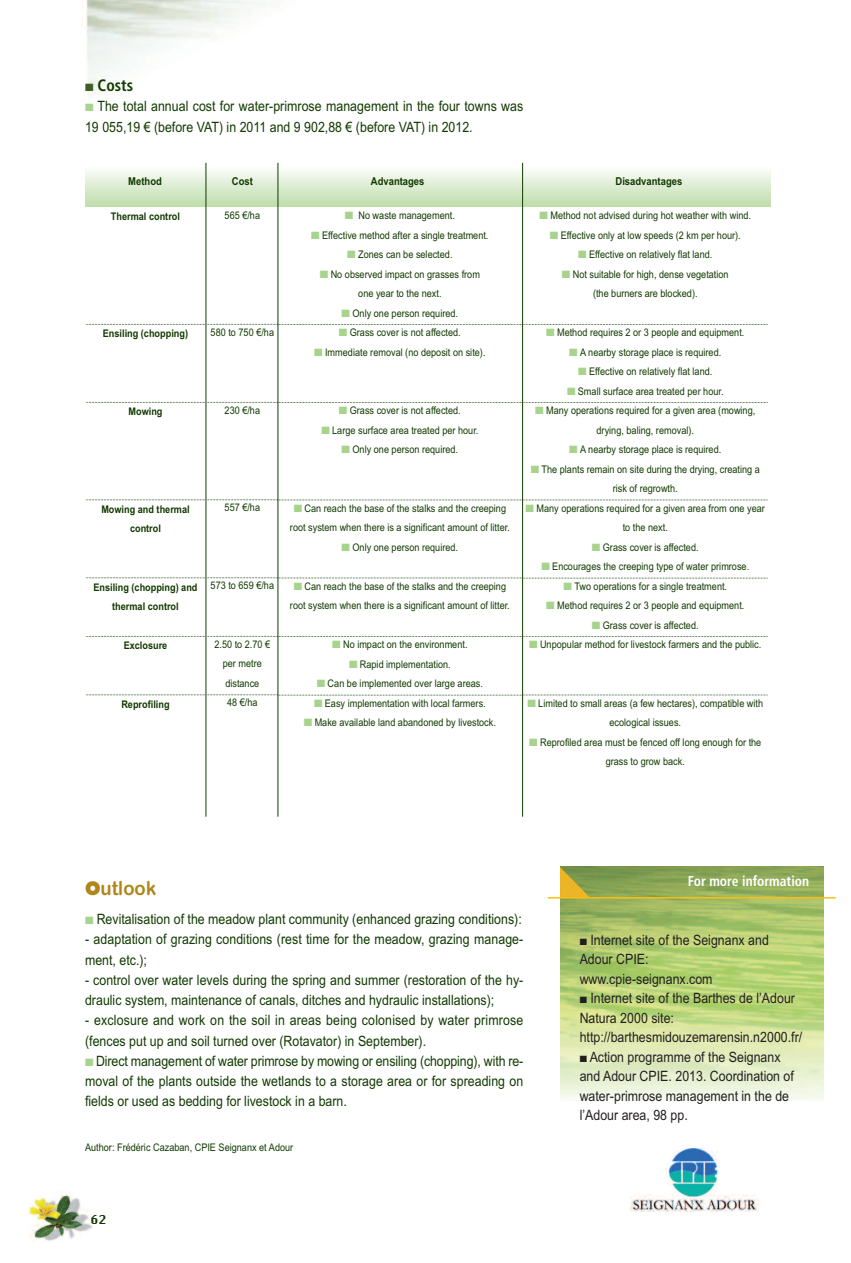
<style>
.page{position:relative;width:851px;height:1263px;background:#fff}
.page>*{position:absolute;margin:0;border:0;box-sizing:border-box;transform-origin:0 0}
.t1{font:19.5px "Arial Rounded MT Bold";color:#ae861a;scale:.95 1}
.t2{font:700 condensed 16.5px "Frutiger";color:#123a01;scale:.95 1}
.t3{font:14.25px/20.2px "Arial Narrow";color:#123a01;scale:1.06 1}
.t4{font:14.25px/19.5px "Arial Narrow";color:#231f20;scale:1.06 1}
.t5{font:700 condensed 14.25px "Frutiger";color:#fff;scale:.95 1}
.t6{font:12px "Chicago FLF";color:#123a01}
.t7{font:700 10.8px "Arial Narrow";color:#123a01;scale:1.06 1}
.t8{font:10.5px/19.5px "Arial Narrow";color:#123a01;text-align:center;scale:1.06 1}
.t9{font:700 10.5px/19.5px "Arial Narrow";color:#123a01;text-align:center;scale:1.06 1}
.s1{color:#415f25}
.s2{color:#a7d38d}
.s3{font-family:"Futura";font-weight:800;font-size:18px}
</style>
<div class="page">
<img style="left:29px;top:1192px;width:63px;height:50px">
<img style="left:82px;top:0;width:689px;height:198px">
<img style="left:85px;top:166px;width:685px;height:40px">
<hr style="left:205px;top:163px;width:1px;height:654px;background:#123a01">
<hr style="left:277px;top:163px;width:1px;height:654px;background:#123a01">
<hr style="left:522px;top:163px;width:1px;height:654px;background:#123a01">
<svg style="left:86px;top:324px;width:681px;height:1px"></svg>
<svg style="left:86px;top:402px;width:681px;height:1px"></svg>
<svg style="left:86px;top:499px;width:681px;height:2px"></svg>
<svg style="left:86px;top:577px;width:681px;height:2px"></svg>
<svg style="left:86px;top:636px;width:681px;height:1px"></svg>
<svg style="left:86px;top:694px;width:681px;height:2px"></svg>
<img style="left:560px;top:867px;width:263px;height:143px">
<img style="left:560px;top:867px;width:30px;height:30px">
<img style="left:630px;top:1148px;width:128px;height:63px">
<img style="left:560px;top:1010px;width:263px;height:90px">
<hr style="left:547px;top:897px;width:288px;height:1px;background:#fdbe12">
<h2 class="t2" style="left:85px;top:79px;width:52px"><span class="s1">■</span> Costs</h2>
<h3 class="t3" style="left:85px;top:96px;width:415px"><span class="s2">■</span> The total annual cost for water-primrose management in the four towns was<br>19 055,19 € (before VAT) in 2011 and 9 902,88 € (before VAT) in 2012.</h3>
<p class="t7" style="left:128px;top:175px;width:33px">Method</p>
<p class="t7" style="left:232px;top:175px;width:21px">Cost</p>
<p class="t7" style="left:371px;top:175px;width:52px">Advantages</p>
<p class="t7" style="left:615px;top:175px;width:64px">Disadvantages</p>
<p class="t9" style="left:111px;top:207px;width:67px">Thermal control</p>
<p class="t8" style="left:224px;top:205px;width:35px">565 €/ha</p>
<p class="t9" style="left:103px;top:324px;width:82px">Ensiling (chopping)</p>
<p class="t8" style="left:210px;top:322px;width:61px">580 to 750 €/ha</p>
<p class="t8" style="left:345px;top:206px;width:105px"><span class="s2">■</span> No waste management.</p>
<p class="t8" style="left:311px;top:225px;width:169px"><span class="s2">■</span> Effective method after a single treatment.</p>
<p class="t8" style="left:347px;top:245px;width:101px"><span class="s2">■</span> Zones can be selected.</p>
<p class="t8" style="left:320px;top:264px;width:152px"><span class="s2">■</span> No observed impact on grasses from one year to the next.</p>
<p class="t8" style="left:341px;top:303px;width:111px"><span class="s2">■</span> Only one person required.</p>
<p class="t8" style="left:339px;top:323px;width:116px"><span class="s2">■</span> Grass cover is not affected.</p>
<p class="t8" style="left:314px;top:342px;width:163px"><span class="s2">■</span> Immediate removal (no deposit on site).</p>
<p class="t9" style="left:128px;top:402px;width:34px">Mowing</p>
<p class="t8" style="left:224px;top:400px;width:35px">230 €/ha</p>
<p class="t8" style="left:339px;top:401px;width:116px"><span class="s2">■</span> Grass cover is not affected.</p>
<p class="t8" style="left:321px;top:420px;width:150px"><span class="s2">■</span> Large surface area treated per hour.</p>
<p class="t8" style="left:341px;top:440px;width:111px"><span class="s2">■</span> Only one person required.</p>
<p class="t9" style="left:101px;top:499px;width:85px">Mowing and thermal control</p>
<p class="t8" style="left:224px;top:498px;width:35px">557 €/ha</p>
<p class="t9" style="left:93px;top:577px;width:100px">Ensiling (chopping) and thermal control</p>
<p class="t9" style="left:124px;top:636px;width:43px">Exclosure</p>
<p class="t9" style="left:121px;top:694px;width:47px">Reprofiling</p>
<p class="t8" style="left:210px;top:576px;width:61px">573 to 659 €/ha</p>
<p class="t8" style="left:214px;top:634px;width:54px">2.50 to 2.70 € per metre distance<br>48 €/ha</p>
<p class="t8" style="left:290px;top:498px;width:209px"><span class="s2">■</span> Can reach the base of the stalks and the creeping root system when there is a significant amount of litter.</p>
<p class="t8" style="left:341px;top:537px;width:111px"><span class="s2">■</span> Only one person required.</p>
<p class="t8" style="left:290px;top:576px;width:209px"><span class="s2">■</span> Can reach the base of the stalks and the creeping root system when there is a significant amount of litter.</p>
<p class="t8" style="left:332px;top:635px;width:129px"><span class="s2">■</span> No impact on the environment.</p>
<p class="t8" style="left:349px;top:654px;width:97px"><span class="s2">■</span> Rapid implementation.</p>
<p class="t8" style="left:317px;top:674px;width:158px"><span class="s2">■</span> Can be implemented over large areas.</p>
<p class="t8" style="left:314px;top:693px;width:163px"><span class="s2">■</span> Easy implementation with local farmers.</p>
<p class="t8" style="left:304px;top:713px;width:183px"><span class="s2">■</span> Make available land abandoned by livestock.</p>
<p class="t8" style="left:539px;top:206px;width:201px"><span class="s2">■</span> Method not advised during hot weather with wind.</p>
<p class="t8" style="left:549px;top:225px;width:182px"><span class="s2">■</span> Effective only at low speeds (2 km per hour).</p>
<p class="t8" style="left:578px;top:245px;width:128px"><span class="s2">■</span> Effective on relatively flat land.</p>
<p class="t8" style="left:562px;top:264px;width:159px"><span class="s2">■</span> Not suitable for high, dense vegetation (the burners are blocked).</p>
<p class="t8" style="left:546px;top:323px;width:188px"><span class="s2">■</span> Method requires 2 or 3 people and equipment.</p>
<p class="t8" style="left:569px;top:342px;width:145px"><span class="s2">■</span> A nearby storage place is required.</p>
<p class="t8" style="left:578px;top:362px;width:128px"><span class="s2">■</span> Effective on relatively flat land.</p>
<p class="t8" style="left:567px;top:381px;width:149px"><span class="s2">■</span> Small surface area treated per hour.</p>
<p class="t8" style="left:535px;top:401px;width:209px"><span class="s2">■</span> Many operations required for a given area (mowing, drying, baling, removal).</p>
<p class="t8" style="left:569px;top:440px;width:145px"><span class="s2">■</span> A nearby storage place is required.</p>
<p class="t8" style="left:530px;top:459px;width:218px"><span class="s2">■</span> The plants remain on site during the drying, creating a risk of regrowth.</p>
<p class="t8" style="left:525px;top:498px;width:227px"><span class="s2">■</span> Many operations required for a given area from one year to the next.</p>
<p class="t8" style="left:592px;top:537px;width:102px"><span class="s2">■</span> Grass cover is affected.</p>
<p class="t8" style="left:541px;top:557px;width:197px"><span class="s2">■</span> Encourages the creeping type of water primrose.</p>
<p class="t8" style="left:563px;top:576px;width:156px"><span class="s2">■</span> Two operations for a single treatment.</p>
<p class="t8" style="left:546px;top:596px;width:188px"><span class="s2">■</span> Method requires 2 or 3 people and equipment.</p>
<p class="t8" style="left:592px;top:615px;width:102px"><span class="s2">■</span> Grass cover is affected.</p>
<p class="t8" style="left:529px;top:635px;width:220px"><span class="s2">■</span> Unpopular method for livestock farmers and the public.</p>
<p class="t8" style="left:527px;top:693px;width:224px"><span class="s2">■</span> Limited to small areas (a few hectares), compatible with ecological issues.</p>
<p class="t8" style="left:529px;top:732px;width:220px"><span class="s2">■</span> Reprofiled area must be fenced off long enough for the grass to grow back.</p>
<h1 class="t1" style="left:85px;top:877px;width:76px"><span class="s3">O</span>utlook</h1>
<h3 class="t3" style="left:85px;top:909px;width:413px"><span class="s2">■</span> Revitalisation of the meadow plant community (enhanced grazing conditions):</h3>
<h3 class="t3" style="left:85px;top:929px;width:415px">- adaptation of grazing conditions (rest time for the meadow, grazing manage&shy;ment, etc.);</h3>
<h3 class="t3" style="left:85px;top:970px;width:415px">- control over water levels during the spring and summer (restoration of the hy&shy;draulic system, maintenance of canals, ditches and hydraulic installations);</h3>
<h3 class="t3" style="left:85px;top:1010px;width:415px">- exclosure and work on the soil in areas being colonised by water primrose (fences put up and soil turned over (Rotavator) in September).</h3>
<h3 class="t3" style="left:85px;top:1051px;width:415px;text-align:justify"><span class="s2">■</span> Direct management of water primrose by mowing or ensiling (chopping), with re&shy;moval of the plants outside the wetlands to a storage area or for spreading on fields or used as bedding for livestock in a barn.</h3>
<p class="t8" style="left:85px;top:1138px;width:198px">Author: Frédéric Cazaban, CPIE Seignanx et Adour</p>
<p class="t6" style="left:90px;top:1212px;width:18px">62</p>
<h3 class="t5" style="left:687px;top:875px;width:129px">For more information</h3>
<h3 class="t4" style="left:579px;top:930px;width:180px">■ Internet site of the Seignanx and<br>Adour CPIE: www.cpie-seignanx.com</h3>
<h3 class="t4" style="left:579px;top:989px;width:211px">■ Internet site of the Barthes de l’Adour<br>Natura 2000 site: http://barthesmidouzemarensin.n2000.fr/</h3>
<h3 class="t4" style="left:579px;top:1047px;width:204px">■ Action programme of the Seignanx and Adour CPIE. 2013. Coordination of water-primrose management in the de l’Adour area, 98 pp.</h3>
</div>
